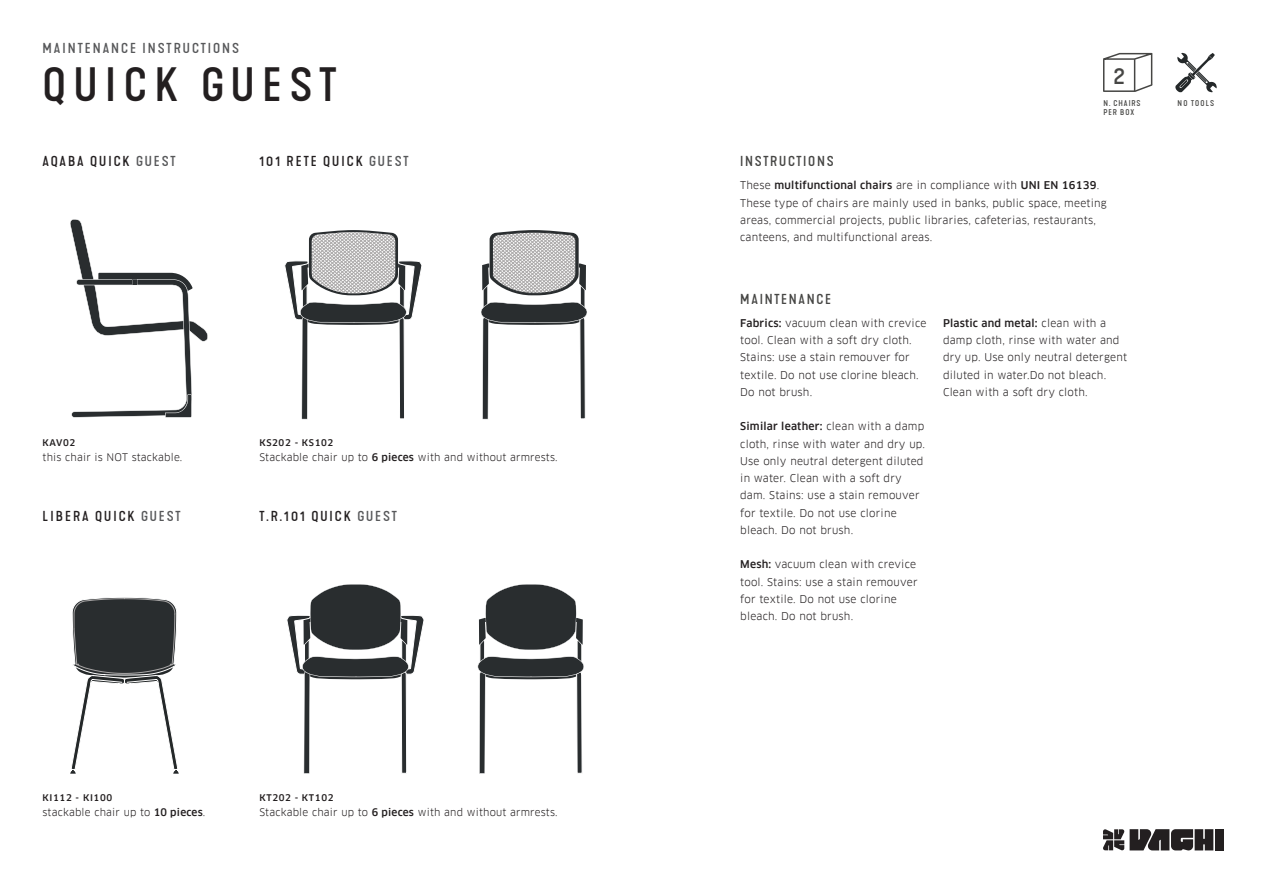
<style>
.page{position:relative;width:1263px;height:893px;background:#fff}
.page>*{position:absolute;margin:0;border:0;box-sizing:border-box;transform-origin:0 0}
.INDICE_-_TITOLO_ITA{font:500 expanded 45px "Kapra Neue Pro";letter-spacing:.17em;color:#231f20}
.t1{font:500 expanded 22.5px "Kapra Neue Pro";color:#464644}
.Occhiello_-_K80{font:500 expanded 13.5px "Kapra Neue Pro";letter-spacing:.15em;color:#231f20}
.Occhiello_-_K80-2{font:500 expanded 13.5px "Kapra Neue Pro";letter-spacing:.15em;color:#57585a}
.Occhiello_-_K80-3{font:500 expanded 13.5px "Kapra Neue Pro";letter-spacing:.13em;color:#464644}
.TXT_Multilingue_-_ap{font:10.5px/17.2px "Clan Pro";letter-spacing:.02em;color:#231f20}
.TXT_Multilingue_-_ap-2{font:10.2px "Clan Pro";letter-spacing:.02em;color:#231f20}
.TXT_Multilingue_-_ap-3{font:500 9px "Clan Pro";letter-spacing:.07em;color:#231f20}
.t2{font:500 expanded 7.8px "Kapra Neue Pro";letter-spacing:.12em;color:#464644}
.s1{color:#57585a}
.s2{font-weight:500}
</style>
<div class="page">
<div style="left:1215px;top:829px;width:9px;height:21px;background:#231f20"></div>
<svg style="left:1103px;top:829px;width:110px;height:21px;background:#4e4a4b"></svg>
<svg style="left:1175px;top:53px;width:42px;height:39px"></svg>
<svg style="left:1103px;top:52px;width:50px;height:9px"></svg>
<svg style="left:1103px;top:83px;width:50px;height:9px"></svg>
<hr style="left:1151px;top:54px;width:1px;height:31px;background:#464644">
<hr style="left:1103px;top:59px;width:1px;height:32px;background:#464644">
<hr style="left:1134px;top:59px;width:1px;height:32px;background:#464644">
<svg style="left:70px;top:219px;width:138px;height:199px"></svg>
<svg style="left:284px;top:230px;width:138px;height:189px"></svg>
<svg style="left:287px;top:584px;width:137px;height:190px"></svg>
<svg style="left:70px;top:597px;width:109px;height:177px"></svg>
<svg style="left:481px;top:230px;width:106px;height:189px"></svg>
<svg style="left:478px;top:584px;width:106px;height:190px"></svg>
<p class="Occhiello_-_K80-2" style="left:43px;top:40px;width:198px">MAINTENANCE INSTRUCTIONS</p>
<p class="INDICE_-_TITOLO_ITA" style="left:43px;top:58px;width:295px">QUICK GUEST</p>
<p class="Occhiello_-_K80" style="left:43px;top:153px;width:135px">AQABA QUICK <span class="s1">GUEST</span></p>
<p class="Occhiello_-_K80" style="left:259px;top:153px;width:151px">101 RETE QUICK <span class="s1">GUEST</span></p>
<p class="TXT_Multilingue_-_ap-3" style="left:43px;top:437px;width:34px">KAV02</p>
<p class="TXT_Multilingue_-_ap-3" style="left:259px;top:437px;width:76px">KS202 - KS102</p>
<p class="TXT_Multilingue_-_ap-2" style="left:43px;top:451px;width:141px">this chair is NOT stackable.</p>
<p class="TXT_Multilingue_-_ap-2" style="left:259px;top:451px;width:300px">Stackable chair up to <span class="s2">6 pieces</span> with and without armrests.</p>
<p class="Occhiello_-_K80" style="left:43px;top:508px;width:140px">LIBERA QUICK <span class="s1">GUEST</span></p>
<p class="Occhiello_-_K80" style="left:259px;top:508px;width:139px">T.R.101 QUICK <span class="s1">GUEST</span></p>
<p class="TXT_Multilingue_-_ap-3" style="left:43px;top:792px;width:71px">KI112 - KI100</p>
<p class="TXT_Multilingue_-_ap-2" style="left:43px;top:806px;width:164px">stackable chair up to <span class="s2">10 pieces</span>.</p>
<p class="TXT_Multilingue_-_ap-3" style="left:259px;top:792px;width:76px">KT202 - KT102</p>
<p class="TXT_Multilingue_-_ap-2" style="left:259px;top:806px;width:300px">Stackable chair up to <span class="s2">6 pieces</span> with and without armrests.</p>
<h2 class="t1" style="left:1113px;top:62px;width:13px">2</h2>
<p class="t2" style="left:1103px;top:98px;width:39px">N. CHAIRS</p>
<p class="t2" style="left:1178px;top:98px;width:38px">NO TOOLS</p>
<p class="t2" style="left:1103px;top:107px;width:32px">PER BOX</p>
<p class="Occhiello_-_K80-3" style="left:740px;top:153px;width:95px">INSTRUCTIONS</p>
<p class="TXT_Multilingue_-_ap" style="left:740px;top:177px;width:368px">These <span class="s2">multifunctional chairs</span> are in compliance with <span class="s2">UNI EN 16139</span>.<br>These type of chairs are mainly used in banks, public space, meeting areas, commercial projects, public libraries, cafeterias, restaurants, canteens, and multifunctional areas.</p>
<p class="Occhiello_-_K80-3" style="left:740px;top:291px;width:92px">MAINTENANCE</p>
<p class="TXT_Multilingue_-_ap" style="left:740px;top:314px;width:188px"><span class="s2">Fabrics:</span> vacuum clean with crevice tool. Clean with a soft dry cloth.<br>Stains: use a stain remouver for textile. Do not use clorine bleach.<br>Do not brush.</p>
<p class="TXT_Multilingue_-_ap" style="left:740px;top:418px;width:186px"><span class="s2">Similar leather:</span> clean with a damp cloth, rinse with water and dry up.<br>Use only neutral detergent diluted in water. Clean with a soft dry dam. Stains: use a stain remouver for textile. Do not use clorine bleach. Do not brush.</p>
<p class="TXT_Multilingue_-_ap" style="left:740px;top:556px;width:179px"><span class="s2">Mesh:</span> vacuum clean with crevice tool. Stains: use a stain remouver for textile. Do not use clorine bleach. Do not brush.</p>
<p class="TXT_Multilingue_-_ap" style="left:943px;top:314px;width:186px"><span class="s2">Plastic and metal:</span> clean with a damp cloth, rinse with water and dry up. Use only neutral detergent diluted in water.Do not bleach.<br>Clean with a soft dry cloth.</p>
</div>
